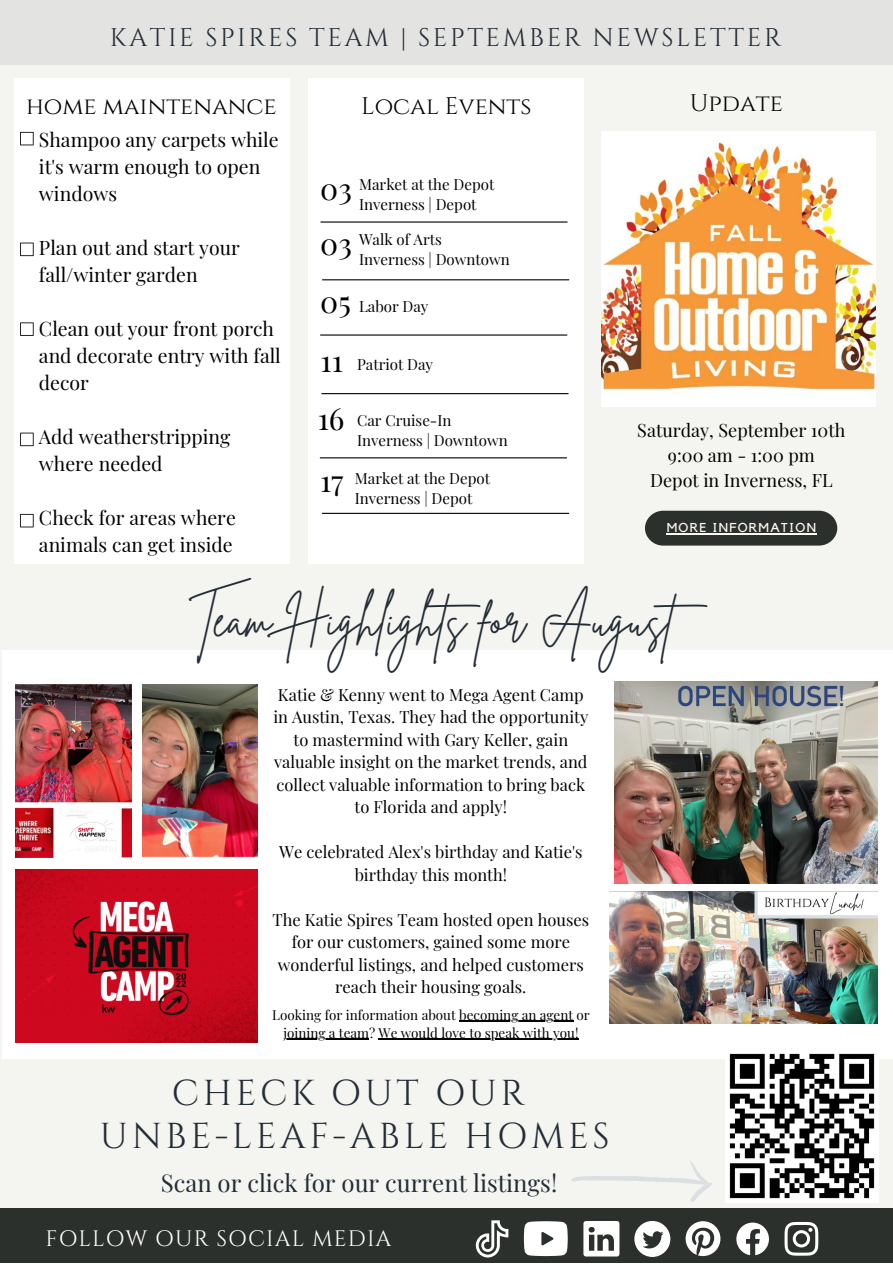
<style>
.page{position:relative;width:893px;height:1264px;background:#fff}
.page>*{position:absolute;margin:0;border:0;box-sizing:border-box;transform-origin:0 0}
.t1{font:48px "Brittany Signature";color:#242c36}
.t2{font:36px/42.8px "Cinzel";letter-spacing:.1em;color:#242c36;text-align:center}
.t3{font:30.15px "Playfair Display";color:#000}
.t4{font:25.5px "Cinzel";letter-spacing:.1em;color:#242c36}
.t5{font:24px "Playfair Display";color:#242c36}
.t6{font:24px "Cinzel";color:#000}
.t7{font:22.35px "Cinzel";letter-spacing:.05em;color:#fff}
.t8{font:19.5px/27px "Playfair Display";color:#000}
.t9{font:18px/24.8px "Playfair Display";color:#000;text-align:center}
.t10{font:16.5px/22.5px "Playfair Display";color:#000;text-align:center}
.t11{font:15px/20.7px "Playfair Display";color:#000}
.t12{font:13.5px/17.9px "Playfair Display";color:#000;text-align:center}
.t13{font:12.9px "Kollektif";letter-spacing:.1em;color:#fdf8f1}
.s1{font-size:30.15px}
</style>
<div class="page">
<div style="left:0;top:0;width:892px;height:1262px;background:#f4f5f0"></div>
<div style="left:2px;top:650px;width:890px;height:409px;background:#fff"></div>
<div style="left:0;top:1207px;width:892px;height:55px;background:#2c302c"></div>
<div style="left:0;top:0;width:892px;height:65px;background:#e3e3e1"></div>
<svg style="left:736px;top:1222px;width:32px;height:33px"></svg>
<svg style="left:685px;top:1221px;width:35px;height:34px"></svg>
<svg style="left:634px;top:1221px;width:36px;height:35px"></svg>
<svg style="left:583px;top:1221px;width:36px;height:35px"></svg>
<svg style="left:524px;top:1221px;width:43px;height:34px"></svg>
<svg style="left:784px;top:1222px;width:34px;height:33px"></svg>
<svg style="left:476px;top:1220px;width:32px;height:37px"></svg>
<img style="left:725px;top:1053px;width:153px;height:149px">
<svg style="left:571px;top:1160px;width:141px;height:41px"></svg>
<div style="left:14px;top:78px;width:276px;height:486px;background:#fff"></div>
<div style="left:308px;top:78px;width:275px;height:486px;background:#fff"></div>
<svg style="left:20px;top:132px;width:14px;height:13px"></svg>
<hr style="left:321px;top:221px;width:246px;height:1px;background:#000">
<img style="left:601px;top:132px;width:274px;height:274px">
<svg style="left:20px;top:242px;width:14px;height:14px"></svg>
<svg style="left:20px;top:322px;width:14px;height:14px"></svg>
<svg style="left:20px;top:432px;width:14px;height:14px"></svg>
<svg style="left:20px;top:514px;width:14px;height:13px"></svg>
<hr style="left:320px;top:334px;width:247px;height:1px;background:#000">
<hr style="left:322px;top:393px;width:246px;height:1px;background:#000">
<hr style="left:320px;top:457px;width:246px;height:1px;background:#000">
<hr style="left:322px;top:513px;width:246px;height:1px;background:#000">
<svg style="left:645px;top:510px;width:192px;height:35px"></svg>
<hr style="left:666px;top:533px;width:151px;height:1px;background:#fdf8f1">
<hr style="left:459px;top:1020px;width:114px;height:1px;background:#000">
<hr style="left:283px;top:1038px;width:86px;height:1px;background:#000">
<hr style="left:378px;top:1038px;width:200px;height:1px;background:#000">
<img style="left:15px;top:684px;width:116px;height:173px">
<img style="left:142px;top:684px;width:115px;height:173px">
<img style="left:15px;top:869px;width:242px;height:173px">
<hr style="left:322px;top:279px;width:247px;height:1px;background:#000">
<img style="left:609px;top:891px;width:268px;height:132px">
<img style="left:614px;top:681px;width:263px;height:202px">
<h3 class="t4" style="left:110px;top:21px;width:673px">KATIE SPIRES TEAM | SEPTEMBER NEWSLETTER</h3>
<h3 class="t6" style="left:26px;top:91px;width:252px">home maintenance</h3>
<h3 class="t6" style="left:361px;top:91px;width:172px">Local Events</h3>
<h3 class="t6" style="left:689px;top:87px;width:95px">Update</h3>
<p class="t8" style="left:39px;top:125px;width:241px">Shampoo any carpets while it's warm enough to open windows</p>
<p class="t8" style="left:39px;top:233px;width:202px">Plan out and start your fall/winter garden</p>
<p class="t8" style="left:39px;top:314px;width:243px">Clean out your front porch and decorate entry with fall decor</p>
<p class="t8" style="left:39px;top:422px;width:193px">Add weatherstripping where needed</p>
<p class="t8" style="left:39px;top:503px;width:198px">Check for areas where animals can get inside</p>
<p class="t11" style="left:359px;top:173px;width:137px;text-indent:-39px"><span class="s1">03</span> Market at the Depot<br>Inverness | Depot</p>
<h3 class="t3" style="left:320px;top:223px;width:33px">03</h3>
<p class="t11" style="left:359px;top:228px;width:152px">Walk of Arts<br>Inverness | Downtown</p>
<p class="t11" style="left:320px;top:295px;width:110px"><span class="s1">05</span> Labor Day</p>
<h3 class="t3" style="left:320px;top:339px;width:24px">11</h3>
<h3 class="t3" style="left:317px;top:397px;width:28px">16</h3>
<p class="t11" style="left:357px;top:353px;width:78px">Patriot Day</p>
<p class="t11" style="left:357px;top:409px;width:152px">Car Cruise-In<br>Inverness | Downtown</p>
<p class="t9" style="left:637px;top:417px;width:209px">Saturday, September 10th<br>9:00 am - 1:00 pm</p>
<p class="t11" style="left:320px;top:467px;width:172px"><span class="s1">17</span> Market at the Depot</p>
<p class="t9" style="left:650px;top:467px;width:184px">Depot in Inverness, FL</p>
<p class="t11" style="left:355px;top:487px;width:119px">Inverness | Depot</p>
<p class="t13" style="left:666px;top:522px;width:151px">MORE INFORMATION</p>
<h1 class="t1" style="left:189px;top:588px;width:532px">Team Highlights for August</h1>
<p class="t10" style="left:273px;top:682px;width:316px">Katie &amp; Kenny went to Mega Agent Camp in Austin, Texas. They had the opportunity to mastermind with Gary Keller, gain valuable insight on the market trends, and collect valuable information to bring back to Florida and apply!</p>
<p class="t10" style="left:279px;top:840px;width:305px">We celebrated Alex's birthday and Katie's birthday this month!</p>
<p class="t10" style="left:272px;top:907px;width:318px">The Katie Spires Team hosted open houses for our customers, gained some more wonderful listings, and helped customers reach their housing goals.</p>
<p class="t12" style="left:272px;top:1005px;width:319px">Looking for information about becoming an agent or joining a team? We would love to speak with you!</p>
<h2 class="t2" style="left:100px;top:1073px;width:511px">CHECK OUT OUR<br>UNBE-LEAF-ABLE HOMES</h2>
<h3 class="t5" style="left:161px;top:1165px;width:398px">Scan or click for our current listings!</h3>
<h3 class="t7" style="left:46px;top:1224px;width:347px">FOLLOW OUR SOCIAL MEDIA</h3>
</div>
